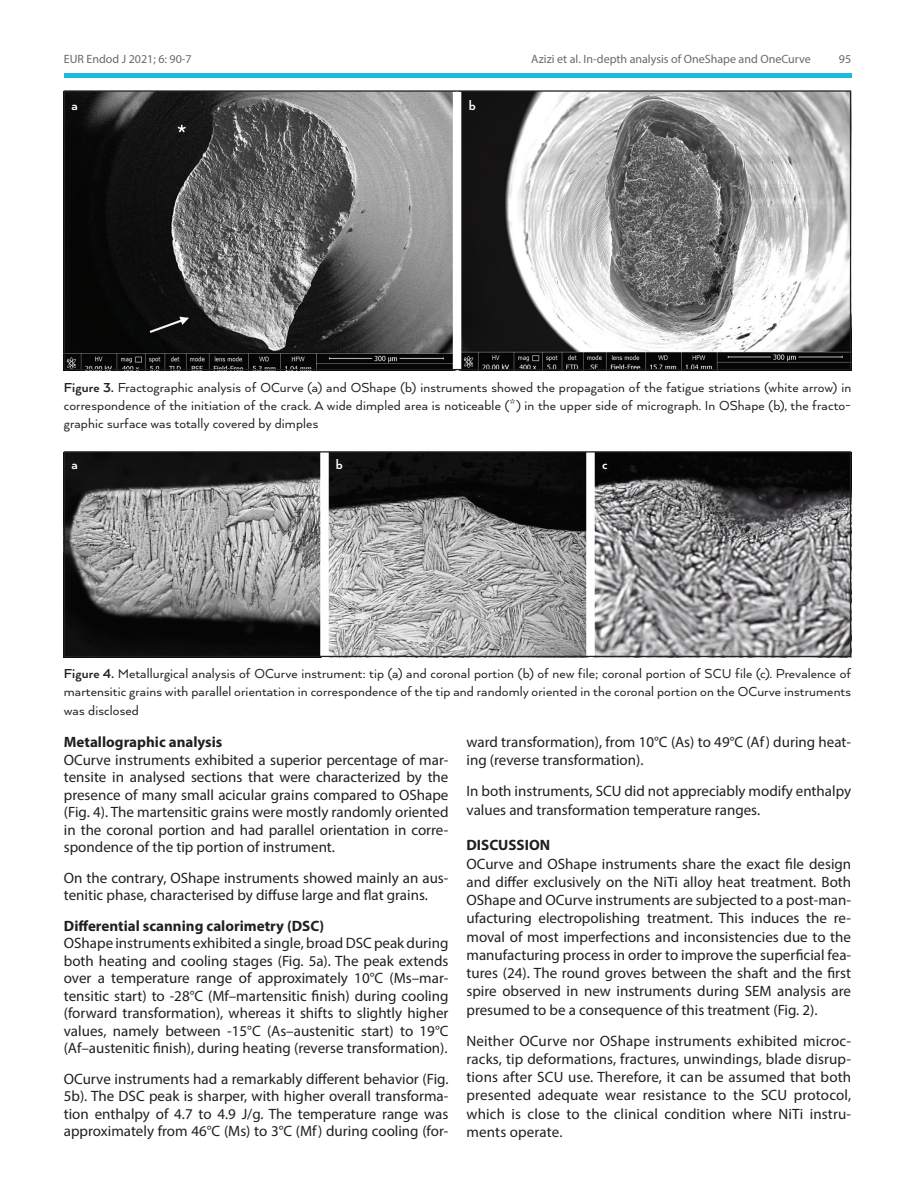
<style>
.page{position:relative;width:915px;height:1191px;background:#fff}
.page>*{position:absolute;margin:0;border:0;box-sizing:border-box;transform-origin:0 0}
.t1{font:15px/18.3px "Myriad Pro";color:#231f20;text-align:justify}
.t2{font:15px/18px "Arquitecta";letter-spacing:.01em;color:#231f20;text-align:justify}
.t3{font:700 15px "Myriad Pro";color:#231f20}
.t4{font:700 15px "Arquitecta";color:#fff}
.t5{font:12px "Myriad Pro";color:#69696c}
.s1{font-weight:700}
</style>
<div class="page">
<div style="left:64px;top:73px;width:786px;height:5px;background:#1abcdc"></div>
<img style="left:66px;top:92px;width:782px;height:276px">
<div style="left:452px;top:92px;width:9px;height:278px;background:#fff"></div>
<img style="left:66px;top:453px;width:782px;height:202px">
<div style="left:320px;top:452px;width:8px;height:205px;background:#fff"></div>
<div style="left:586px;top:452px;width:8px;height:205px;background:#fff"></div>
<div style="left:64px;top:451px;width:786px;height:206px;border:1px solid #231f20"></div>
<p class="t5" style="left:64px;top:52px;width:129px">EUR Endod J 2021; 6: 90-7</p>
<p class="t5" style="left:531px;top:52px;width:281px">Azizi et al. In-depth analysis of OneShape and OneCurve</p>
<p class="t5" style="left:838px;top:52px;width:14px">95</p>
<p class="t4" style="left:71px;top:97px;width:8px">a</p>
<p class="t4" style="left:468px;top:97px;width:9px">b</p>
<p class="t2" style="left:64px;top:377px;width:788px"><span class="s1">Figure 3.</span> Fractographic analysis of OCurve (a) and OShape (b) instruments showed the propagation of the fatigue striations (white arrow) in correspondence of the initiation of the crack. A wide dimpled area is noticeable (*) in the upper side of micrograph. In OShape (b), the fracto&shy;graphic surface was totally covered by dimples</p>
<p class="t4" style="left:71px;top:455px;width:8px">a</p>
<p class="t4" style="left:336px;top:455px;width:9px">b</p>
<p class="t4" style="left:602px;top:455px;width:7px">c</p>
<p class="t2" style="left:64px;top:664px;width:788px"><span class="s1">Figure 4.</span> Metallurgical analysis of OCurve instrument: tip (a) and coronal portion (b) of new file; coronal portion of SCU file (c). Prevalence of martensitic grains with parallel orientation in correspondence of the tip and randomly oriented in the coronal portion on the OCurve instruments was disclosed</p>
<p class="t3" style="left:64px;top:732px;width:160px">Metallographic analysis</p>
<p class="t1" style="left:64px;top:750px;width:386px;line-height:17.5px">OCurve instruments exhibited a superior percentage of mar&shy;tensite in analysed sections that were characterized by the presence of many small acicular grains compared to OShape (Fig. 4). The martensitic grains were mostly randomly oriented in the coronal portion and had parallel orientation in corre&shy;spondence of the tip portion of instrument.</p>
<p class="t1" style="left:64px;top:868px;width:386px;line-height:17.5px">On the contrary, OShape instruments showed mainly an aus&shy;tenitic phase, characterised by diffuse large and flat grains.</p>
<p class="t3" style="left:64px;top:915px;width:262px">Differential scanning calorimetry (DSC)</p>
<p class="t1" style="left:64px;top:934px;width:386px;line-height:17.5px">OShape instruments exhibited a single, broad DSC peak during both heating and cooling stages (Fig. 5a). The peak extends over a temperature range of approximately 10°C (Ms–mar&shy;tensitic start) to -28°C (Mf–martensitic finish) during cooling (forward transformation), whereas it shifts to slightly higher values, namely between -15°C (As–austenitic start) to 19°C (Af–austenitic finish), during heating (reverse transformation).</p>
<p class="t1" style="left:64px;top:1069px;width:386px;line-height:17.5px">OCurve instruments had a remarkably different behavior (Fig.<br>5b). The DSC peak is sharper, with higher overall transforma&shy;tion enthalpy of 4.7 to 4.9 J/g. The temperature range was approximately from 46°C (Ms) to 3°C (Mf) during cooling (for-</p>
<p class="t1" style="left:466px;top:732px;width:386px">ward transformation), from 10°C (As) to 49°C (Af) during heat&shy;ing (reverse transformation).</p>
<p class="t1" style="left:466px;top:782px;width:386px">In both instruments, SCU did not appreciably modify enthalpy values and transformation temperature ranges.</p>
<p class="t3" style="left:466px;top:835px;width:85px">DISCUSSION</p>
<p class="t1" style="left:466px;top:854px;width:386px">OCurve and OShape instruments share the exact file design and differ exclusively on the NiTi alloy heat treatment. Both OShape and OCurve instruments are subjected to a post-man&shy;ufacturing electropolishing treatment. This induces the re&shy;moval of most imperfections and inconsistencies due to the manufacturing process in order to improve the superficial fea&shy;tures (24). The round groves between the shaft and the first spire observed in new instruments during SEM analysis are presumed to be a consequence of this treatment (Fig. 2).</p>
<p class="t1" style="left:466px;top:1031px;width:386px">Neither OCurve nor OShape instruments exhibited microc&shy;racks, tip deformations, fractures, unwindings, blade disrup&shy;tions after SCU use. Therefore, it can be assumed that both presented adequate wear resistance to the SCU protocol, which is close to the clinical condition where NiTi instru&shy;ments operate.</p>
</div>
